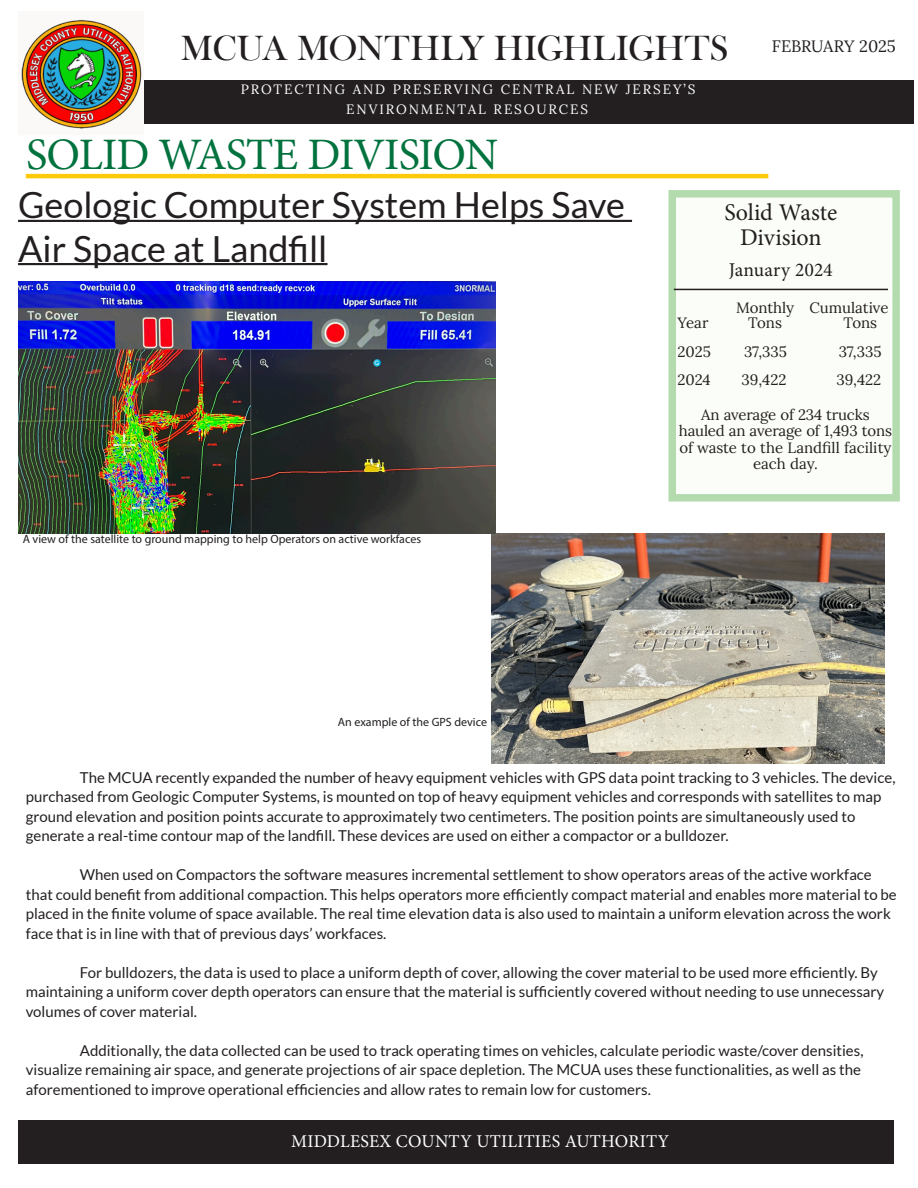
<style>
.page{position:relative;width:918px;height:1188px;background:#fff}
.page>*{position:absolute;margin:0;border:0;box-sizing:border-box;transform-origin:0 0}
.t1{font:45px "Minion Pro";letter-spacing:-.025em;color:#00723e}
.t2{font:36px/43.2px "Lato";color:#231f20}
.t3{font:36px "Bask Old Face";letter-spacing:-.005em;color:#231f20}
.t4{font:24px/25.5px "Minion Pro";letter-spacing:-.005em;color:#231f20;text-align:center}
.t5{font:19.5px "Minion Pro";color:#231f20}
.t6{font:18px "Minion Pro";letter-spacing:.01em;color:#fff}
.t7{font:16.5px "Lora";letter-spacing:-.005em;color:#231f20}
.t8{font:15px/19.5px "Lato";color:#231f20}
.t9{font:15px/16.5px "Lora";letter-spacing:-.005em;color:#231f20;text-align:center}
.t10{font:13.5px/19.8px "Lora";letter-spacing:.14em;color:#fff;text-align:center}
.t11{font:12px "Myriad Pro";color:#231f20}
</style>
<div class="page">
<div style="left:22px;top:80px;width:892px;height:44px;background:#231f20"></div>
<div style="left:18px;top:1120px;width:876px;height:44px;background:#231f20"></div>
<img style="left:21px;top:19px;width:122px;height:110px">
<hr style="left:26px;top:174px;width:742px;height:4px;background:#feca0a">
<div style="left:672px;top:194px;width:224px;height:304px;background:#fbfdf8"></div>
<div style="left:669px;top:190px;width:231px;height:312px;border:7px solid #b4dbae"></div>
<hr style="left:674px;top:289px;width:214px;height:1px;background:#231f20">
<hr style="left:18px;top:220px;width:614px;height:2px;background:#231f20">
<hr style="left:18px;top:263px;width:310px;height:2px;background:#231f20">
<img style="left:491px;top:534px;width:394px;height:229px">
<img style="left:18px;top:282px;width:478px;height:252px">
<p class="t3" style="left:181px;top:28px;width:549px">MCUA MONTHLY HIGHLIGHTS</p>
<p class="t7" style="left:772px;top:33px;width:126px">FEBRUARY 2025</p>
<p class="t10" style="left:241px;top:78px;width:456px">PROTECTING AND PRESERVING CENTRAL NEW JERSEY’S<br>ENVIRONMENTAL RESOURCES</p>
<p class="t1" style="left:26px;top:125px;width:474px">SOLID WASTE DIVISION</p>
<p class="t2" style="left:18px;top:184px;width:609px">Geologic Computer System Helps Save<br>Air Space at Landfill</p>
<p class="t11" style="left:23px;top:531px;width:400px">A view of the satellite to ground mapping to help Operators on active workfaces</p>
<p class="t4" style="left:724px;top:199px;width:114px">Solid Waste<br>Division</p>
<p class="t5" style="left:729px;top:257px;width:106px">January 2024</p>
<p class="t9" style="left:736px;top:299px;width:154px">Monthly Cumulative</p>
<p class="t9" style="left:677px;top:314px;width:33px">Year</p>
<p class="t9" style="left:748px;top:314px;width:35px">Tons</p>
<p class="t9" style="left:843px;top:314px;width:35px">Tons</p>
<p class="t9" style="left:677px;top:342px;width:35px">2025</p>
<p class="t9" style="left:744px;top:342px;width:44px">37,335</p>
<p class="t9" style="left:839px;top:342px;width:44px">37,335</p>
<p class="t9" style="left:677px;top:371px;width:35px">2024</p>
<p class="t9" style="left:742px;top:371px;width:46px">39,422</p>
<p class="t9" style="left:836px;top:371px;width:46px">39,422</p>
<p class="t9" style="left:679px;top:405px;width:215px">An average of 234 trucks hauled an average of 1,493 tons of waste to the Landfill facility each day.</p>
<p class="t11" style="left:338px;top:715px;width:151px">An example of the GPS device</p>
<p class="t8" style="left:26px;top:768px;width:871px;text-indent:54px">The MCUA recently expanded the number of heavy equipment vehicles with GPS data point tracking to 3 vehicles. The device, purchased from Geologic Computer Systems, is mounted on top of heavy equipment vehicles and corresponds with satellites to map ground elevation and position points accurate to approximately two centimeters. The position points are simultaneously used to generate a real-time contour map of the landfill. These devices are used on either a compactor or a bulldozer.</p>
<p class="t8" style="left:26px;top:865px;width:873px;text-indent:54px">When used on Compactors the software measures incremental settlement to show operators areas of the active workface that could benefit from additional compaction. This helps operators more efficiently compact material and enables more material to be placed in the finite volume of space available. The real time elevation data is also used to maintain a uniform elevation across the work face that is in line with that of previous days’ workfaces.</p>
<p class="t8" style="left:26px;top:963px;width:860px;text-indent:54px">For bulldozers, the data is used to place a uniform depth of cover, allowing the cover material to be used more efficiently. By maintaining a uniform cover depth operators can ensure that the material is sufficiently covered without needing to use unnecessary volumes of cover material.</p>
<p class="t8" style="left:26px;top:1041px;width:839px;text-indent:54px">Additionally, the data collected can be used to track operating times on vehicles, calculate periodic waste/cover densities, visualize remaining air space, and generate projections of air space depletion. The MCUA uses these functionalities, as well as the aforementioned to improve operational efficiencies and allow rates to remain low for customers.</p>
<p class="t6" style="left:291px;top:1129px;width:380px">MIDDLESEX COUNTY UTILITIES AUTHORITY</p>
</div>
